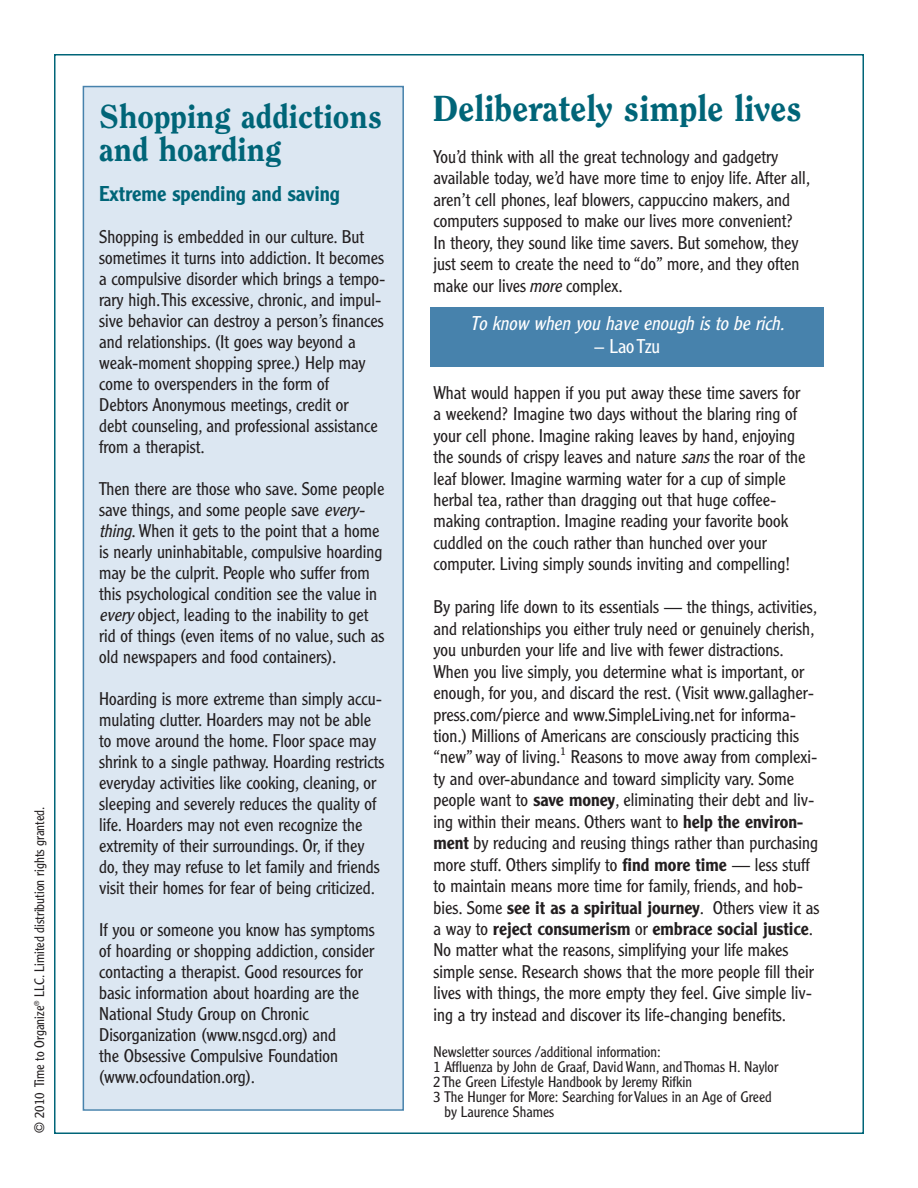
<style>
.page{position:relative;width:918px;height:1188px;background:#fff}
.page>*{position:absolute;margin:0;border:0;box-sizing:border-box;transform-origin:0 0}
.t1{font:800 36px "Clearface";color:#006578}
.t2{font:800 33px "Clearface";color:#006578}
.t3{font:500 21px "Clearface Gothic LH";color:#006578}
.t4{font:italic 300 19.5px "Clearface Gothic LH";color:#fff}
.t5{font:300 19.5px "Clearface Gothic LH";color:#fff}
.t6{font:300 18px/21px "Clearface Gothic LH";color:#231f20}
.t7{font:300 15px "Clearface Gothic LH";color:#231f20}
.t8{font:300 13.5px "Clearface Gothic LH";color:#231f20}
.s1{font-style:italic}
.s2{font-weight:500}
</style>
<div class="page">
<div style="left:84px;top:87px;width:318px;height:1022px;background:#dce7f2"></div>
<div style="left:83px;top:86px;width:321px;height:1025px;border:2px solid #4782ac"></div>
<div style="left:431px;top:307px;width:393px;height:60px;background:#4782ac"></div>
<p class="t8" style="left:34px;top:1132px;width:328px;rotate:-90deg">© 2010 Time to Organize<sup>®</sup> LLC. Limited distribution rights granted.</p>
<h2 class="t2" style="left:99px;top:102px;width:285px">Shopping addictions</h2>
<h1 class="t1" style="left:433px;top:93px;width:371px">Deliberately simple lives</h1>
<h2 class="t2" style="left:99px;top:135px;width:184px">and hoarding</h2>
<p class="t3" style="left:99px;top:186px;width:242px">Extreme spending and saving</p>
<p class="t6" style="left:99px;top:228px;width:288px">Shopping is embedded in our culture. But sometimes it turns into addiction. It becomes a compulsive disorder which brings a tempo&shy;rary high.This excessive, chronic, and impul&shy;sive behavior can destroy a person’s finances and relationships. (It goes way beyond a weak-moment shopping spree.) Help may come to overspenders in the form of<br>Debtors Anonymous meetings, credit or<br>debt counseling, and professional assistance from a therapist.</p>
<p class="t6" style="left:99px;top:480px;width:287px">Then there are those who save. Some people save things, and some people save <span class="s1">every&shy;thing</span>. When it gets to the point that a home is nearly uninhabitable, compulsive hoarding may be the culprit. People who suffer from this psychological condition see the value in <span class="s1">every</span> object, leading to the inability to get rid of things (even items of no value, such as old newspapers and food containers).</p>
<p class="t6" style="left:99px;top:690px;width:287px">Hoarding is more extreme than simply accu&shy;mulating clutter. Hoarders may not be able to move around the home. Floor space may shrink to a single pathway. Hoarding restricts everyday activities like cooking, cleaning, or sleeping and severely reduces the quality of life. Hoarders may not even recognize the extremity of their surroundings. Or, if they do, they may refuse to let family and friends visit their homes for fear of being criticized.</p>
<p class="t6" style="left:99px;top:921px;width:277px">If you or someone you know has symptoms of hoarding or shopping addiction, consider contacting a therapist. Good resources for basic information about hoarding are the National Study Group on Chronic Disorganization (www.nsgcd.org) and<br>the Obsessive Compulsive Foundation (www.ocfoundation.org).</p>
<p class="t6" style="left:434px;top:147px;width:378px;line-height:21.5px">You’d think with all the great technology and gadgetry available today, we’d have more time to enjoy life. After all, aren’t cell phones, leaf blowers, cappuccino makers, and computers supposed to make our lives more convenient?<br>In theory, they sound like time savers. But somehow, they just seem to create the need to “do” more, and they often make our lives <span class="s1">more</span>complex.</p>
<p class="t4" style="left:470px;top:316px;width:320px">To know when you have enough is to be rich.</p>
<p class="t5" style="left:594px;top:339px;width:67px">– Lao Tzu</p>
<p class="t6" style="left:434px;top:383px;width:373px;line-height:21.5px">What would happen if you put away these time savers for a weekend? Imagine two days without the blaring ring of your cell phone. Imagine raking leaves by hand, enjoying the sounds of crispy leaves and nature <span class="s1">sans</span>the roar of the leaf blower. Imagine warming water for a cup of simple herbal tea, rather than dragging out that huge coffee&shy;making contraption. Imagine reading your favorite book cuddled on the couch rather than hunched over your computer. Living simply sounds inviting and compelling!</p>
<p class="t6" style="left:434px;top:598px;width:387px;line-height:21.5px">By paring life down to its essentials — the things, activities, and relationships you either truly need or genuinely cherish, you unburden your life and live with fewer distractions.<br>When you live simply, you determine what is important, or enough, for you, and discard the rest. (Visit www.gallagher&shy;press.com/pierce and www.SimpleLiving.net for informa&shy;tion.) Millions of Americans are consciously practicing this “new” way of living.<sup>1</sup> Reasons to move away from complexi&shy;ty and over-abundance and toward simplicity vary. Some people want to <span class="s2">save money</span>, eliminating their debt and liv&shy;ing within their means. Others want to <span class="s2">help the environ&shy;ment</span> by reducing and reusing things rather than purchasing more stuff. Others simplify to <span class="s2">find more time</span> — less stuff to maintain means more time for family, friends, and hob&shy;bies. Some <span class="s2">see it as a spiritual journey</span>. Others view it as a way to <span class="s2">reject consumerism</span> or <span class="s2">embrace social justice</span>.<br>No matter what the reasons, simplifying your life makes simple sense. Research shows that the more people fill their lives with things, the more empty they feel. Give simple liv&shy;ing a try instead and discover its life-changing benefits.</p>
<p class="t7" style="left:434px;top:1046px;width:229px">Newsletter sources /additional information:</p>
<p class="t7" style="left:433px;top:1061px;width:346px">1 Affluenza by John de Graaf, David Wann, and Thomas H. Naylor</p>
<p class="t7" style="left:433px;top:1076px;width:260px">2The Green Lifestyle Handbook by Jeremy Rifkin</p>
<p class="t7" style="left:433px;top:1091px;width:340px">3 The Hunger for More: Searching forValues in an Age of Greed</p>
<p class="t7" style="left:445px;top:1106px;width:111px">by Laurence Shames</p>
</div>
